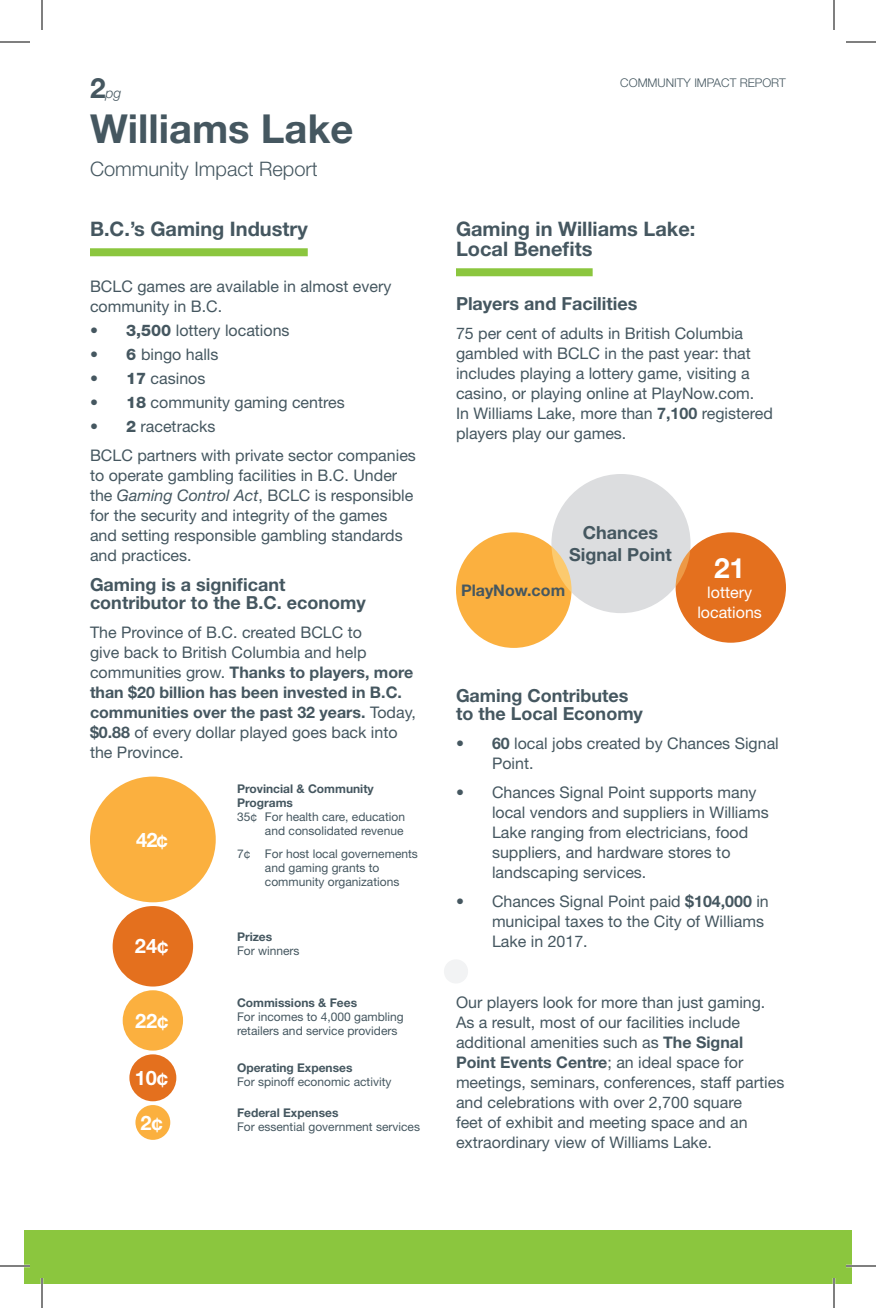
<style>
.page{position:relative;width:876px;height:1308px;background:#fff}
.page>*{position:absolute;margin:0;border:0;box-sizing:border-box;transform-origin:0 0}
.t1{font:700 40px "Helvetica Neue LT Std";color:#455760}
.t2{font:700 28px "Helvetica Neue LT Std";color:#fff}
.t3{font:700 20px/20px "Helvetica Neue LT Std";color:#455760}
.t4{font:300 20px "Helvetica Neue LT Std";color:#455760}
.t5{font:700 20px "Helvetica Neue LT Std";color:#fff}
.t6{font:700 18px/18px "Helvetica Neue LT Std";color:#455760}
.t7{font:16px/20px "Helvetica Neue LT Std";color:#455760}
.t8{font:16px/20px "Helvetica Neue LT Std";color:#fff;text-align:center}
.t9{font:700 16px "Helvetica Neue LT Std";color:#455760}
.t10{font:italic 300 14px "Helvetica Neue LT Std";color:#455760}
.t11{font:12px/14px "Helvetica Neue LT Std";color:#455760}
.t12{font:700 12px/14px "Helvetica Neue LT Std";color:#455760}
.t13{font:300 12px "Helvetica Neue LT Std";color:#455760}
.s1{font-weight:700;font-style:normal;font-size:28px}
.s2{font-weight:800}
.s3{font-style:italic}
.s4{font-weight:700}
</style>
<div class="page">
<div style="left:24px;top:1230px;width:828px;height:54px;background:#8bc63e"></div>
<div style="left:90px;top:248px;width:218px;height:8px;background:#8bc63e"></div>
<div style="left:456px;top:268px;width:137px;height:8px;background:#8bc63e"></div>
<div style="left:113px;top:906px;width:80px;height:81px;background:#e4701e;border-radius:50%"></div>
<div style="left:90px;top:777px;width:126px;height:125px;background:#fbb03f;border-radius:50%"></div>
<div style="left:123px;top:990px;width:60px;height:61px;background:#fbb03f;border-radius:50%"></div>
<div style="left:129px;top:1054px;width:47px;height:47px;background:#e4701e;border-radius:50%"></div>
<div style="left:135px;top:1105px;width:35px;height:35px;background:#fbb03f;border-radius:50%"></div>
<div style="left:676px;top:532px;width:110px;height:111px;background:#e4701e;border-radius:50%"></div>
<div style="left:456px;top:532px;width:116px;height:116px;background:#fbb03f;border-radius:50%"></div>
<div style="left:551px;top:474px;width:140px;height:139px;background:#dcdddf;border-radius:50%"></div>
<svg style="left:444px;top:960px;width:24px;height:23px"></svg>
<hr style="left:0;top:1265px;width:30px;height:2px;background:#fff">
<hr style="left:846px;top:1265px;width:30px;height:2px;background:#fff">
<hr style="left:41px;top:1278px;width:2px;height:30px;background:#fff">
<hr style="left:833px;top:1278px;width:2px;height:30px;background:#fff">
<hr style="left:0;top:42px;width:30px;height:1px;background:#000">
<hr style="left:846px;top:42px;width:30px;height:1px;background:#000">
<hr style="left:0;top:1266px;width:30px;height:1px;background:#000">
<hr style="left:846px;top:1266px;width:30px;height:1px;background:#000">
<hr style="left:42px;top:0;width:1px;height:30px;background:#000">
<hr style="left:42px;top:1278px;width:1px;height:30px;background:#000">
<hr style="left:834px;top:0;width:1px;height:30px;background:#000">
<hr style="left:834px;top:1278px;width:1px;height:30px;background:#000">
<p class="t10" style="left:90px;top:85px;width:33px"><span class="s1">2</span>pg</p>
<p class="t13" style="left:620px;top:75px;width:167px">COMMUNITY IMPACT REPORT</p>
<h1 class="t1" style="left:90px;top:104px;width:265px">Williams Lake</h1>
<p class="t4" style="left:90px;top:156px;width:229px">Community Impact Report</p>
<p class="t3" style="left:90px;top:219px;width:219px">B.C.’s Gaming Industry</p>
<p class="t7" style="left:90px;top:276px;width:303px">BCLC games are available in almost every community in B.C.</p>
<p class="t7" style="left:90px;top:320px;width:201px"><span class="s2">• 3,500</span> lottery locations</p>
<p class="t7" style="left:90px;top:344px;width:130px"><span class="s2">• 6</span> bingo halls</p>
<p class="t7" style="left:90px;top:368px;width:117px"><span class="s2">• 17</span> casinos</p>
<p class="t7" style="left:90px;top:392px;width:256px"><span class="s2">• 18</span> community gaming centres</p>
<p class="t7" style="left:90px;top:412px;width:327px;line-height:29px"><span class="s2">• 2</span> racetracks<br>BCLC partners with private sector companies</p>
<p class="t7" style="left:90px;top:465px;width:325px">to operate gambling facilities in B.C. Under the <span class="s3">Gaming Control Act</span>, BCLC is responsible for the security and integrity of the games and setting responsible gambling standards and practices.</p>
<p class="t6" style="left:90px;top:575px;width:277px">Gaming is a significant contributor to the B.C. economy</p>
<p class="t7" style="left:90px;top:622px;width:327px">The Province of B.C. created BCLC to<br>give back to British Columbia and help communities grow. <span class="s4">Thanks to players, more than $20 billion has been invested in B.C. communities over the past 32 years.</span> Today, <span class="s4">$0.88</span> of every dollar played goes back into the Province.</p>
<p class="t5" style="left:136px;top:827px;width:33px">42¢</p>
<p class="t5" style="left:135px;top:934px;width:35px">24¢</p>
<p class="t5" style="left:135px;top:1008px;width:35px">22¢</p>
<p class="t5" style="left:135px;top:1065px;width:35px">10¢</p>
<p class="t5" style="left:140px;top:1110px;width:24px">2¢</p>
<p class="t12" style="left:237px;top:781px;width:138px">Provincial &amp; Community<br>Programs</p>
<p class="t11" style="left:237px;top:809px;width:170px;text-align:right">35¢ For health care, education and consolidated revenue</p>
<p class="t11" style="left:265px;top:846px;width:154px;text-indent:-28px">7¢ For host local governements and gaming grants to community organizations</p>
<p class="t12" style="left:237px;top:930px;width:37px">Prizes</p>
<p class="t11" style="left:237px;top:944px;width:64px">For winners</p>
<p class="t12" style="left:237px;top:996px;width:122px">Commissions &amp; Fees</p>
<p class="t11" style="left:237px;top:1010px;width:168px">For incomes to 4,000 gambling retailers and service providers</p>
<p class="t12" style="left:237px;top:1060px;width:117px">Operating Expenses</p>
<p class="t11" style="left:237px;top:1075px;width:156px">For spinoff economic activity</p>
<p class="t12" style="left:237px;top:1105px;width:103px">Federal Expenses</p>
<p class="t11" style="left:237px;top:1119px;width:185px">For essential government services</p>
<p class="t3" style="left:456px;top:219px;width:241px">Gaming in Williams Lake:<br>Local Benefits</p>
<p class="t6" style="left:456px;top:294px;width:183px">Players and Facilities</p>
<p class="t7" style="left:456px;top:323px;width:318px">75 per cent of adults in British Columbia gambled with BCLC in the past year: that includes playing a lottery game, visiting a casino, or playing online at PlayNow.com.<br>In Williams Lake, more than <span class="s4">7,100</span> registered players play our games.</p>
<p class="t6" style="left:569px;top:521px;width:104px;line-height:22px;text-align:center">Chances<br>Signal Point</p>
<p class="t9" style="left:461px;top:580px;width:105px">PlayNow.com</p>
<h2 class="t2" style="left:714px;top:550px;width:33px">21</h2>
<p class="t8" style="left:697px;top:582px;width:66px">lottery locations</p>
<p class="t6" style="left:456px;top:687px;width:188px">Gaming Contributes to the Local Economy</p>
<p class="t7" style="left:492px;top:734px;width:288px;text-indent:-36px"><span class="s4">• 60</span> local jobs created by Chances Signal<br>Point.</p>
<p class="t7" style="left:492px;top:783px;width:278px;text-indent:-36px">• Chances Signal Point supports many local vendors and suppliers in Williams Lake ranging from electricians, food suppliers, and hardware stores to landscaping services.</p>
<p class="t7" style="left:492px;top:891px;width:278px;text-indent:-36px">• Chances Signal Point paid <span class="s4">$104,000</span> in municipal taxes to the City of Williams<br>Lake in 2017.</p>
<p class="t7" style="left:456px;top:993px;width:330px">Our players look for more than just gaming.<br>As a result, most of our facilities include additional amenities such as <span class="s4">The Signal Point Events Centre</span>; an ideal space for meetings, seminars, conferences, staff parties and celebrations with over 2,700 square<br>feet of exhibit and meeting space and an extraordinary view of Williams Lake.</p>
</div>
